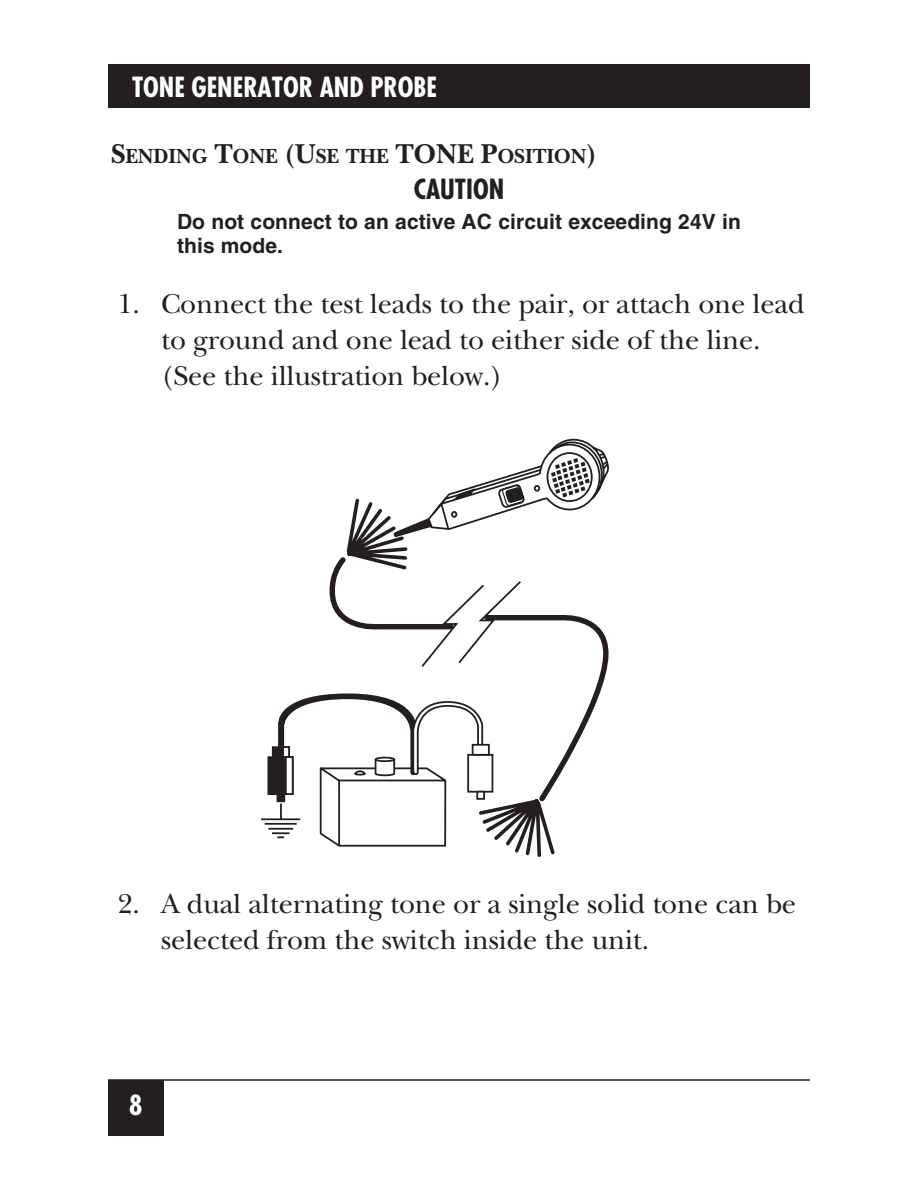
<style>
.page{position:relative;width:918px;height:1188px;background:#fff}
.page>*{position:absolute;margin:0;border:0;box-sizing:border-box;transform-origin:0 0}
.t1{font:28.5px/36px "New Baskerville";letter-spacing:-.005em;color:#231f20}
.t2{font:700 condensed 27px "Futura";color:#fff}
.t3{font:700 condensed 27px "Futura";color:#231f20}
.t4{font:700 21.3px "New Baskerville";letter-spacing:-.005em;color:#231f20;scale:.95 1}
.t5{font:700 21px/24px "Helvetica";letter-spacing:.005em;color:#231f20}
.s1{font-size:28.5px}
</style>
<div class="page">
<div style="left:108px;top:1080px;width:56px;height:56px;background:#231f20"></div>
<div style="left:108px;top:64px;width:702px;height:44px;background:#231f20"></div>
<div style="left:267px;top:756px;width:27px;height:39px;background:#231f20;border:2px solid #231f20"></div>
<hr style="left:261px;top:818px;width:39px;height:2px;background:#231f20">
<hr style="left:265px;top:823px;width:32px;height:2px;background:#231f20">
<hr style="left:268px;top:828px;width:25px;height:2px;background:#231f20">
<svg style="left:272px;top:438px;width:337px;height:419px"></svg>
<hr style="left:108px;top:1079px;width:702px;height:2px;background:#231f20">
<p class="t2" style="left:132px;top:75px;width:307px">TONE GENERATOR AND PROBE</p>
<p class="t4" style="left:111px;top:148px;width:513px"><span class="s1">S</span>ENDING <span class="s1">T</span>ONE <span class="s1">(U</span>SE THE <span class="s1">TONE P</span>OSITION<span class="s1">)</span></p>
<p class="t3" style="left:414px;top:177px;width:92px">CAUTION</p>
<p class="t5" style="left:177px;top:211px;width:565px">Do not connect to an active AC circuit exceeding 24V in this mode.</p>
<p class="t1" style="left:161px;top:289px;width:645px;text-indent:-43px">1. Connect the test leads to the pair, or attach one lead to ground and one lead to either side of the line. (See the illustration below.)</p>
<p class="t1" style="left:161px;top:889px;width:637px;text-indent:-43px">2. A dual alternating tone or a single solid tone can be selected from the switch inside the unit.</p>
<p class="t2" style="left:129px;top:1093px;width:15px">8</p>
</div>
